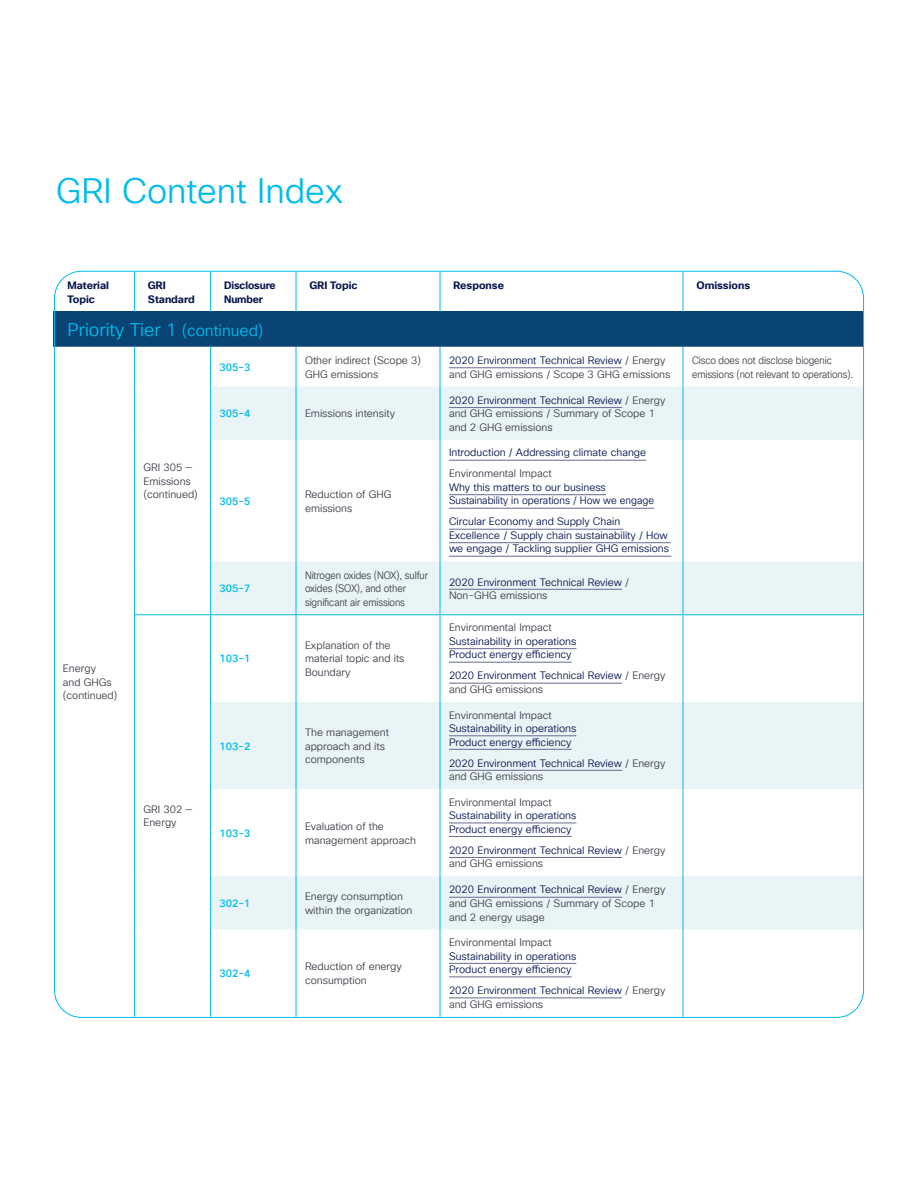
<style>
.page{position:relative;width:918px;height:1188px;background:#fff}
.page>*{position:absolute;margin:0;border:0;box-sizing:border-box;transform-origin:0 0}
.t1{font:34.5px "Cisco Sans TT Light";color:#00bceb}
.t2{font:18px "Cisco Sans TT Light";color:#00bceb}
.t3{font:10.5px/13.5px "Cisco Sans TT Light";color:#06144d}
.t4{font:10.5px/13.5px "Cisco Sans TT Light";color:#3a3e47}
.t5{font:10.5px/13.5px "Cisco Sans TT Light";color:#3a3e47;scale:.9 1}
.t6{font:700 10.5px/13.5px "Cisco Sans TT";color:#06144d}
.t7{font:500 10.5px "Cisco Sans TT";color:#00bceb}
.s1{font-size:15.75px}
.s2{color:#06144d}
.s3{color:#3a3e47}
</style>
<div class="page">
<div style="left:54px;top:312px;width:809px;height:35px;background:#0a4475"></div>
<svg style="left:54px;top:347px;width:809px;height:669px"></svg>
<svg style="left:211px;top:387px;width:651px;height:542px"></svg>
<hr style="left:210px;top:387px;width:1px;height:53px;background:#00bceb">
<hr style="left:296px;top:387px;width:1px;height:53px;background:#00bceb">
<hr style="left:210px;top:561px;width:1px;height:54px;background:#00bceb">
<hr style="left:296px;top:561px;width:1px;height:54px;background:#00bceb">
<hr style="left:210px;top:702px;width:1px;height:87px;background:#00bceb">
<hr style="left:296px;top:702px;width:1px;height:87px;background:#00bceb">
<hr style="left:210px;top:876px;width:1px;height:53px;background:#00bceb">
<hr style="left:296px;top:876px;width:1px;height:53px;background:#00bceb">
<hr style="left:135px;top:615px;width:76px;height:1px;background:#00bceb">
<hr style="left:211px;top:615px;width:85px;height:1px;background:#00bceb">
<hr style="left:296px;top:615px;width:144px;height:1px;background:#00bceb">
<hr style="left:441px;top:615px;width:242px;height:1px;background:#00bceb">
<hr style="left:684px;top:615px;width:179px;height:1px;background:#00bceb">
<hr style="left:210px;top:929px;width:1px;height:88px;background:#00bceb">
<hr style="left:296px;top:929px;width:1px;height:88px;background:#00bceb">
<hr style="left:440px;top:929px;width:1px;height:88px;background:#00bceb">
<hr style="left:683px;top:929px;width:1px;height:88px;background:#00bceb">
<hr style="left:210px;top:272px;width:1px;height:40px;background:#00bceb">
<hr style="left:296px;top:272px;width:1px;height:40px;background:#00bceb">
<hr style="left:210px;top:347px;width:1px;height:40px;background:#00bceb">
<hr style="left:296px;top:347px;width:1px;height:40px;background:#00bceb">
<hr style="left:210px;top:440px;width:1px;height:121px;background:#00bceb">
<hr style="left:296px;top:440px;width:1px;height:121px;background:#00bceb">
<hr style="left:210px;top:615px;width:1px;height:87px;background:#00bceb">
<hr style="left:296px;top:615px;width:1px;height:87px;background:#00bceb">
<hr style="left:210px;top:789px;width:1px;height:87px;background:#00bceb">
<hr style="left:296px;top:789px;width:1px;height:87px;background:#00bceb">
<hr style="left:134px;top:272px;width:1px;height:40px;background:#00bceb">
<hr style="left:134px;top:347px;width:1px;height:40px;background:#00bceb">
<hr style="left:134px;top:387px;width:1px;height:53px;background:#00bceb">
<hr style="left:134px;top:440px;width:1px;height:121px;background:#00bceb">
<hr style="left:134px;top:561px;width:1px;height:54px;background:#00bceb">
<hr style="left:134px;top:615px;width:1px;height:87px;background:#00bceb">
<hr style="left:134px;top:702px;width:1px;height:87px;background:#00bceb">
<hr style="left:134px;top:789px;width:1px;height:87px;background:#00bceb">
<hr style="left:134px;top:876px;width:1px;height:53px;background:#00bceb">
<hr style="left:134px;top:929px;width:1px;height:88px;background:#00bceb">
<hr style="left:440px;top:272px;width:1px;height:40px;background:#00bceb">
<hr style="left:440px;top:347px;width:1px;height:40px;background:#00bceb">
<hr style="left:440px;top:387px;width:1px;height:53px;background:#00bceb">
<hr style="left:440px;top:440px;width:1px;height:121px;background:#00bceb">
<hr style="left:440px;top:561px;width:1px;height:54px;background:#00bceb">
<hr style="left:440px;top:615px;width:1px;height:87px;background:#00bceb">
<hr style="left:440px;top:702px;width:1px;height:87px;background:#00bceb">
<hr style="left:440px;top:789px;width:1px;height:87px;background:#00bceb">
<hr style="left:440px;top:876px;width:1px;height:53px;background:#00bceb">
<hr style="left:683px;top:272px;width:1px;height:40px;background:#00bceb">
<hr style="left:683px;top:347px;width:1px;height:40px;background:#00bceb">
<hr style="left:683px;top:387px;width:1px;height:53px;background:#00bceb">
<hr style="left:683px;top:440px;width:1px;height:121px;background:#00bceb">
<hr style="left:683px;top:561px;width:1px;height:54px;background:#00bceb">
<hr style="left:683px;top:615px;width:1px;height:87px;background:#00bceb">
<hr style="left:683px;top:702px;width:1px;height:87px;background:#00bceb">
<hr style="left:683px;top:789px;width:1px;height:87px;background:#00bceb">
<hr style="left:683px;top:876px;width:1px;height:53px;background:#00bceb">
<hr style="left:449px;top:367px;width:173px;height:1px;background:#686990">
<hr style="left:449px;top:407px;width:173px;height:1px;background:#686990">
<hr style="left:449px;top:460px;width:197px;height:1px;background:#686990">
<hr style="left:449px;top:494px;width:157px;height:1px;background:#686990">
<hr style="left:449px;top:508px;width:205px;height:1px;background:#686990">
<hr style="left:449px;top:529px;width:174px;height:1px;background:#686990">
<hr style="left:449px;top:542px;width:222px;height:1px;background:#686990">
<hr style="left:449px;top:556px;width:223px;height:1px;background:#686990">
<hr style="left:449px;top:589px;width:173px;height:1px;background:#686990">
<hr style="left:449px;top:648px;width:127px;height:1px;background:#686990">
<hr style="left:449px;top:662px;width:123px;height:1px;background:#686990">
<hr style="left:449px;top:683px;width:173px;height:1px;background:#686990">
<hr style="left:449px;top:735px;width:127px;height:1px;background:#686990">
<hr style="left:449px;top:749px;width:123px;height:1px;background:#686990">
<hr style="left:449px;top:770px;width:173px;height:1px;background:#686990">
<hr style="left:449px;top:823px;width:127px;height:1px;background:#686990">
<hr style="left:449px;top:836px;width:123px;height:1px;background:#686990">
<hr style="left:449px;top:857px;width:173px;height:1px;background:#686990">
<hr style="left:449px;top:897px;width:173px;height:1px;background:#686990">
<hr style="left:449px;top:963px;width:127px;height:1px;background:#686990">
<hr style="left:449px;top:977px;width:123px;height:1px;background:#686990">
<hr style="left:449px;top:998px;width:173px;height:1px;background:#686990">
<h1 class="t1" style="left:56px;top:169px;width:288px">GRI Content Index</h1>
<p class="t6" style="left:67px;top:279px;width:43px">Material<br>Topic</p>
<p class="t6" style="left:148px;top:279px;width:48px">GRI<br>Standard</p>
<p class="t6" style="left:224px;top:279px;width:53px">Disclosure<br>Number</p>
<p class="t6" style="left:310px;top:279px;width:50px">GRI Topic</p>
<p class="t6" style="left:454px;top:279px;width:52px">Response</p>
<p class="t6" style="left:697px;top:279px;width:55px">Omissions</p>
<h2 class="t2" style="left:67px;top:318px;width:197px">Priority Tier 1 <span class="s1">(continued)</span></h2>
<p class="t4" style="left:63px;top:662px;width:56px">Energy<br>and GHGs (continued)</p>
<p class="t4" style="left:143px;top:461px;width:56px">GRI 305 —<br>Emissions (continued)</p>
<p class="t4" style="left:143px;top:803px;width:50px">GRI 302 —<br>Energy</p>
<p class="t7" style="left:220px;top:360px;width:32px">305-3</p>
<p class="t4" style="left:305px;top:354px;width:117px">Other indirect (Scope 3)<br>GHG emissions</p>
<p class="t4" style="left:449px;top:354px;width:223px"><span class="s2">2020 Environment Technical Review</span> / Energy and GHG emissions / Scope 3 GHG emissions</p>
<p class="t5" style="left:692px;top:354px;width:181px">Cisco does not disclose biogenic emissions (not relevant to operations).</p>
<p class="t7" style="left:220px;top:407px;width:32px">305-4</p>
<p class="t4" style="left:305px;top:407px;width:91px">Emissions intensity</p>
<p class="t4" style="left:449px;top:394px;width:218px"><span class="s2">2020 Environment Technical Review</span> / Energy and GHG emissions / Summary of Scope 1 and 2 GHG emissions</p>
<p class="t7" style="left:220px;top:494px;width:32px">305-5</p>
<p class="t4" style="left:305px;top:488px;width:88px">Reduction of GHG emissions</p>
<p class="t3" style="left:449px;top:446px;width:199px">Introduction / Addressing climate change</p>
<p class="t4" style="left:449px;top:467px;width:104px">Environmental Impact</p>
<p class="t3" style="left:449px;top:481px;width:207px">Why this matters to our business<br>Sustainability in operations / How we engage</p>
<p class="t3" style="left:449px;top:515px;width:221px">Circular Economy and Supply Chain<br>Excellence / Supply chain sustainability / How we engage / Tackling supplier GHG emissions</p>
<p class="t7" style="left:220px;top:582px;width:32px">305-7</p>
<p class="t7" style="left:220px;top:652px;width:32px">103-1</p>
<p class="t7" style="left:220px;top:739px;width:32px">103-2</p>
<p class="t5" style="left:305px;top:569px;width:138px">Nitrogen oxides (NOX), sulfur oxides (SOX), and other significant air emissions</p>
<p class="t3" style="left:449px;top:575px;width:182px">2020 Environment Technical Review <span class="s3">/<br>Non-GHG emissions</span></p>
<p class="t4" style="left:305px;top:639px;width:101px">Explanation of the material topic and its<br>Boundary</p>
<p class="t4" style="left:305px;top:726px;width:86px">The management approach and its components</p>
<p class="t4" style="left:449px;top:621px;width:104px">Environmental Impact</p>
<p class="t3" style="left:449px;top:635px;width:129px">Sustainability in operations<br>Product energy efficiency</p>
<p class="t3" style="left:449px;top:669px;width:218px">2020 Environment Technical Review <span class="s3">/ Energy and GHG emissions</span></p>
<p class="t4" style="left:449px;top:708px;width:104px">Environmental Impact</p>
<p class="t3" style="left:449px;top:722px;width:129px">Sustainability in operations<br>Product energy efficiency</p>
<p class="t3" style="left:449px;top:756px;width:218px">2020 Environment Technical Review <span class="s3">/ Energy and GHG emissions</span></p>
<p class="t7" style="left:220px;top:826px;width:32px">103-3</p>
<p class="t4" style="left:305px;top:820px;width:113px">Evaluation of the management approach</p>
<p class="t4" style="left:449px;top:796px;width:104px">Environmental Impact</p>
<p class="t3" style="left:449px;top:809px;width:129px">Sustainability in operations<br>Product energy efficiency</p>
<p class="t3" style="left:449px;top:844px;width:218px">2020 Environment Technical Review <span class="s3">/ Energy and GHG emissions</span></p>
<p class="t7" style="left:220px;top:897px;width:32px">302-1</p>
<p class="t4" style="left:305px;top:890px;width:109px">Energy consumption within the organization</p>
<p class="t4" style="left:449px;top:883px;width:218px"><span class="s2">2020 Environment Technical Review</span> / Energy and GHG emissions / Summary of Scope 1 and 2 energy usage</p>
<p class="t7" style="left:220px;top:967px;width:32px">302-4</p>
<p class="t4" style="left:305px;top:960px;width:98px">Reduction of energy consumption</p>
<p class="t4" style="left:449px;top:936px;width:104px">Environmental Impact</p>
<p class="t3" style="left:449px;top:950px;width:129px">Sustainability in operations<br>Product energy efficiency</p>
<p class="t3" style="left:449px;top:984px;width:218px">2020 Environment Technical Review <span class="s3">/ Energy and GHG emissions</span></p>
</div>
